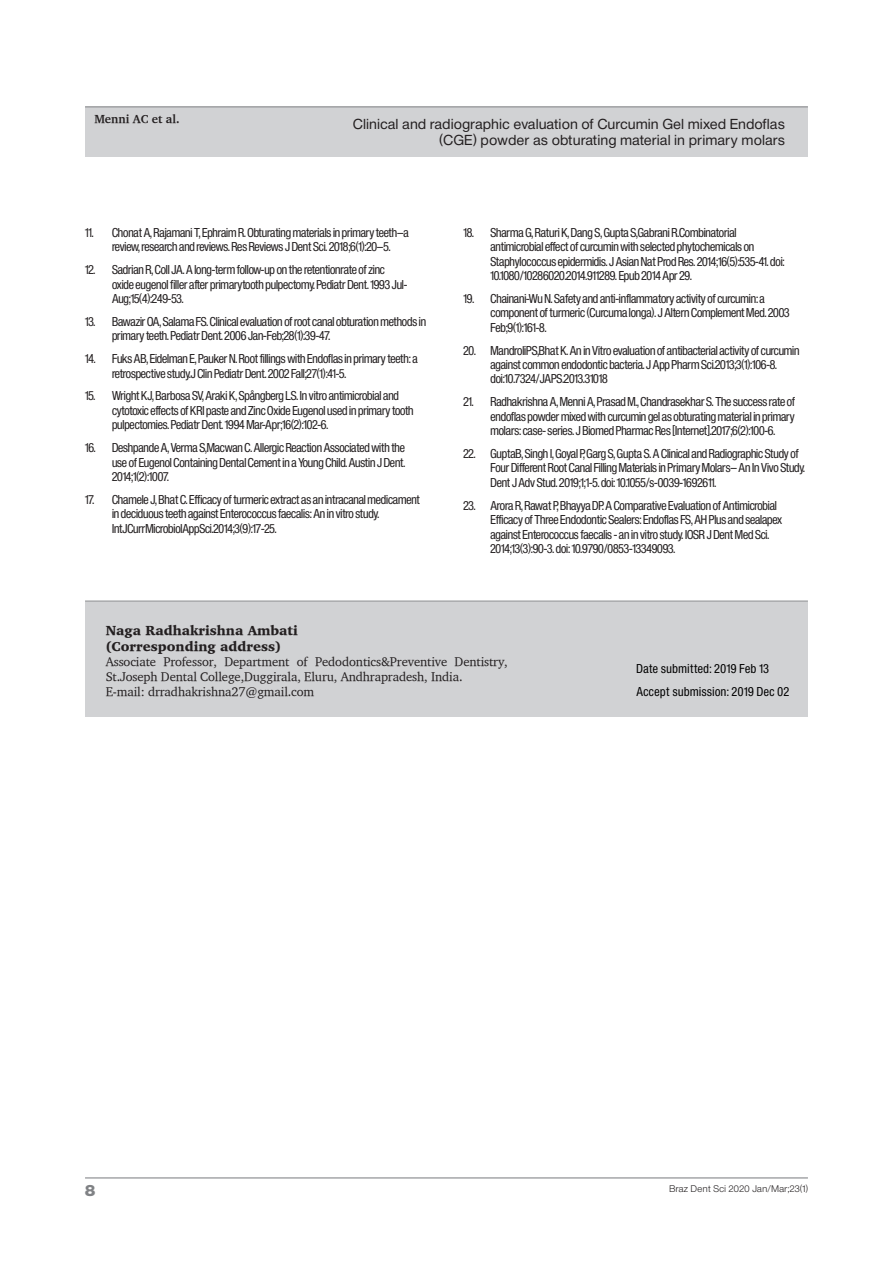
<style>
.page{position:relative;width:893px;height:1263px;background:#fff}
.page>*{position:absolute;margin:0;border:0;box-sizing:border-box;transform-origin:0 0}
.t1{font:15px "Sh Europa Nr 2 Ultra";color:#808285}
.t2{font:13.5px/16.2px "Sh Europa Nr 2";letter-spacing:.05em;color:#231f20;text-align:right}
.t3{font:900 13.5px/16.2px "Charter";color:#231f20}
.t4{font:12.75px/15px "Charter";letter-spacing:-.01em;color:#231f20}
.t5{font:12px/14.4px "Sh Europa Nr 2 Con";letter-spacing:-.01em;color:#231f20}
.t6{font:12px/23px "Sh Europa Nr 2 Con";letter-spacing:.05em;color:#000}
.t7{font:700 12px "Charter";color:#231f20}
.t8{font:9px "Sh Europa Nr 2 Light";letter-spacing:.05em;color:#231f20}
</style>
<div class="page">
<div style="left:85px;top:107px;width:723px;height:50px;background:#d1d2d4"></div>
<hr style="left:85px;top:106px;width:723px;height:1px;background:#808285">
<hr style="left:85px;top:1177px;width:723px;height:1px;background:#808285">
<div style="left:85px;top:602px;width:723px;height:114px;background:#d1d2d4"></div>
<hr style="left:85px;top:601px;width:723px;height:1px;background:#808285">
<p class="t7" style="left:94px;top:111px;width:87px">Menni AC et al.</p>
<p class="t2" style="left:353px;top:116px;width:433px">Clinical and radiographic evaluation of Curcumin Gel mixed Endoflas (CGE) powder as obturating material in primary molars</p>
<p class="t5" style="left:112px;top:225px;width:298px;text-indent:-27px">11. Chonat A, Rajamani T, Ephraim R. Obturating materials in primary teeth—a review, research and reviews. Res Reviews J Dent Sci. 2018;6(1):20–5.</p>
<p class="t5" style="left:112px;top:263px;width:297px;text-indent:-27px">12. Sadrian R, Coll JA. A long-term follow-up on the retentionrate of zinc oxide eugenol filler after primarytooth pulpectomy. Pediatr Dent. 1993 Jul-<br>Aug;15(4):249-53.</p>
<p class="t5" style="left:112px;top:314px;width:315px;text-indent:-27px">13. Bawazir OA, Salama FS. Clinical evaluation of root canal obturation methods in primary teeth. Pediatr Dent. 2006 Jan-Feb;28(1):39-47.</p>
<p class="t5" style="left:112px;top:352px;width:307px;text-indent:-27px">14. Fuks AB, Eidelman E, Pauker N. Root fillings with Endoflas in primary teeth: a retrospective study.J Clin Pediatr Dent. 2002 Fall;27(1):41-5.</p>
<p class="t5" style="left:112px;top:389px;width:303px;text-indent:-27px">15. Wright KJ, Barbosa SV, Araki K, Spångberg LS. In vitro antimicrobial and cytotoxic effects of KRI paste and Zinc Oxide Eugenol used in primary tooth pulpectomies. Pediatr Dent. 1994 Mar-Apr;16(2):102-6.</p>
<p class="t5" style="left:112px;top:441px;width:295px;text-align:justify;text-indent:-27px">16. Deshpande A, Verma S,Macwan C. Allergic Reaction Associated with the use of Eugenol Containing Dental Cement in a Young Child. Austin J Dent.<br>2014;1(2):1007.</p>
<p class="t5" style="left:112px;top:492px;width:309px;text-indent:-27px">17. Chamele J, Bhat C. Efficacy of turmeric extract as an intracanal medicament in deciduous teeth against Enterococcus faecalis: An in vitro study.<br>IntJCurrMicrobiolAppSci.2014;3(9):17-25.</p>
<p class="t5" style="left:490px;top:225px;width:296px;text-indent:-27px">18. Sharma G, Raturi K, Dang S, Gupta S,Gabrani R.Combinatorial antimicrobial effect of curcumin with selected phytochemicals on Staphylococcus epidermidis. J Asian Nat Prod Res. 2014;16(5):535-41. doi:<br>10.1080/10286020.2014.911289. Epub 2014 Apr 29.</p>
<p class="t5" style="left:490px;top:291px;width:301px;text-indent:-27px">19. Chainani-Wu N. Safety and anti-inflammatory activity of curcumin: a component of turmeric (Curcuma longa). J Altern Complement Med. 2003<br>Feb;9(1):161-8.</p>
<p class="t5" style="left:490px;top:343px;width:311px;text-indent:-27px">20. MandroliPS,Bhat K. An in Vitro evaluation of antibacterial activity of curcumin against common endodontic bacteria. J App Pharm Sci.2013;3(1):106-8. doi:10.7324/JAPS.2013.31018</p>
<p class="t5" style="left:490px;top:395px;width:306px;text-align:justify;text-indent:-27px">21. Radhakrishna A, Menni A, Prasad M., Chandrasekhar S. The success rate of endoflas powder mixed with curcumin gel as obturating material in primary molars: case- series. J Biomed Pharmac Res [Internet].2017;6(2):100-6.</p>
<p class="t5" style="left:490px;top:446px;width:316px;text-indent:-27px">22. GuptaB, Singh I, Goyal P, Garg S, Gupta S. A Clinical and Radiographic Study of<br>Four Different Root Canal Filling Materials in Primary Molars— An In Vivo Study.<br>Dent J Adv Stud. 2019;1;1-5. doi: 10.1055/s-0039-1692611.</p>
<p class="t5" style="left:490px;top:498px;width:293px;text-indent:-27px">23. Arora R, Rawat P, Bhayya DP. A Comparative Evaluation of Antimicrobial Efficacy of Three Endodontic Sealers: Endoflas FS, AH Plus and sealapex against Enterococcus faecalis - an in vitro study. IOSR J Dent Med Sci.<br>2014;13(3):90-3. doi: 10.9790/0853-13349093.</p>
<p class="t3" style="left:106px;top:622px;width:194px">Naga Radhakrishna Ambati (Corresponding address)</p>
<p class="t4" style="left:106px;top:654px;width:404px">Associate Professor, Department of Pedodontics&amp;Preventive Dentistry,<br>St.Joseph Dental College,Duggirala, Eluru, Andhrapradesh, India.<br>E-mail: drradhakrishna27@gmail.com</p>
<p class="t6" style="left:636px;top:657px;width:154px">Date submitted: 2019 Feb 13<br>Accept submission: 2019 Dec 02</p>
<p class="t1" style="left:85px;top:1182px;width:12px">8</p>
<p class="t8" style="left:669px;top:1183px;width:140px">Braz Dent Sci 2020 Jan/Mar;23(1)</p>
</div>
